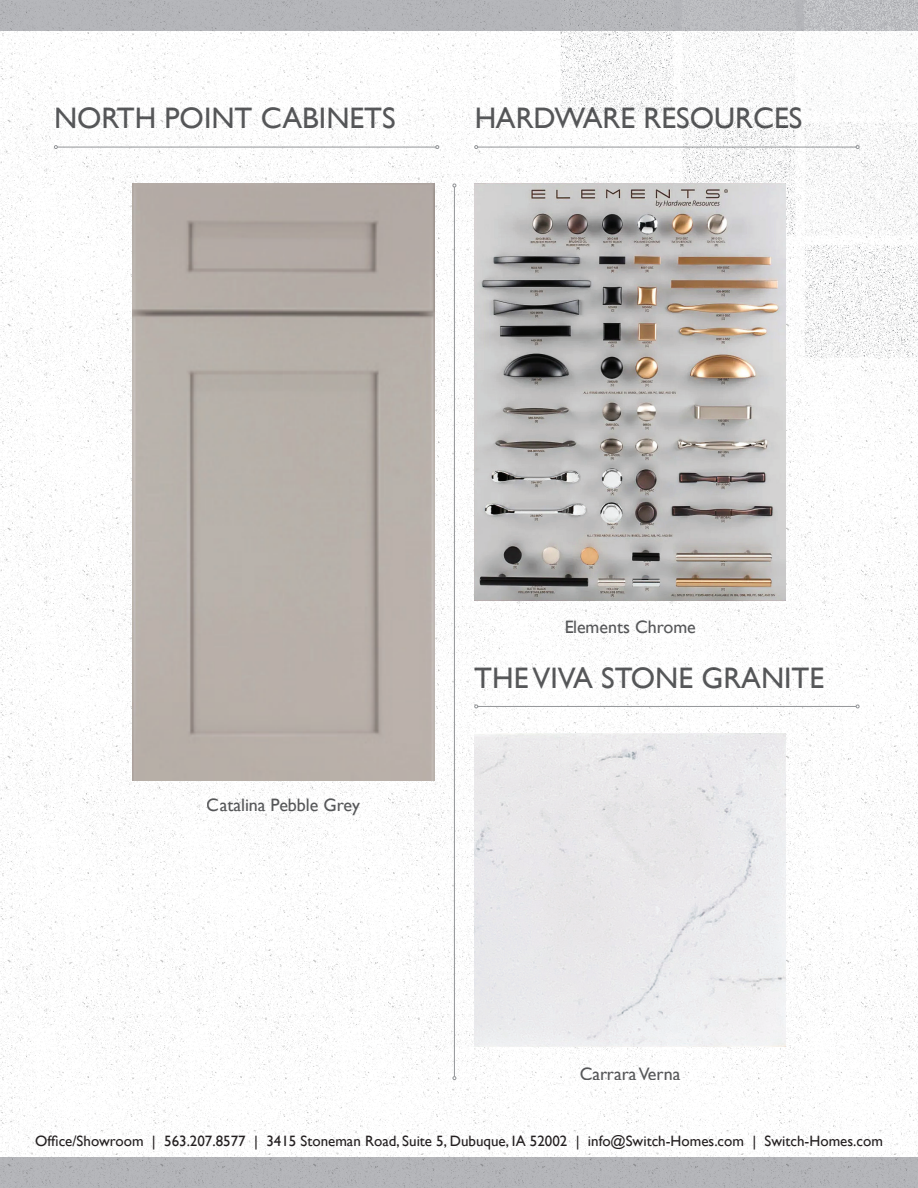
<style>
.page{position:relative;width:918px;height:1188px;background:#fff}
.page>*{position:absolute;margin:0;border:0;box-sizing:border-box;transform-origin:0 0}
.t1{font:29.7px "Gill Sans";color:#57585a}
.t2{font:18px "Gill Sans";color:#57585a}
.t3{font:15px "Gill Sans";color:#231f20}
</style>
<div class="page">
<img style="left:0;top:31px;width:918px;height:1126px">
<div style="left:0;top:0;width:918px;height:31px;background:#b6b7bb"></div>
<img style="left:559px;top:0;width:359px;height:358px">
<div style="left:0;top:1157px;width:918px;height:31px;background:#b6b7bb"></div>
<hr style="left:57px;top:147px;width:379px;height:1px;background:#939598">
<svg style="left:435px;top:145px;width:4px;height:4px"></svg>
<svg style="left:54px;top:145px;width:4px;height:4px"></svg>
<img style="left:132px;top:184px;width:303px;height:597px">
<hr style="left:478px;top:147px;width:378px;height:1px;background:#939598">
<svg style="left:856px;top:145px;width:4px;height:4px"></svg>
<svg style="left:474px;top:145px;width:4px;height:4px"></svg>
<hr style="left:478px;top:706px;width:378px;height:1px;background:#939598">
<svg style="left:856px;top:705px;width:4px;height:3px"></svg>
<svg style="left:474px;top:705px;width:4px;height:3px"></svg>
<img style="left:474px;top:184px;width:312px;height:417px">
<img style="left:474px;top:734px;width:312px;height:312px">
<hr style="left:454px;top:187px;width:1px;height:890px;background:#939598">
<h1 class="t1" style="left:54px;top:101px;width:343px">NORTH POINT CABINETS</h1>
<h1 class="t1" style="left:474px;top:101px;width:330px">HARDWARE RESOURCES</h1>
<p class="t2" style="left:207px;top:794px;width:154px">Catalina Pebble Grey</p>
<p class="t2" style="left:564px;top:617px;width:133px">Elements Chrome</p>
<h1 class="t1" style="left:474px;top:660px;width:352px">THE VIVA STONE GRANITE</h1>
<p class="t2" style="left:580px;top:1063px;width:102px">Carrara Verna</p>
<p class="t3" style="left:35px;top:1132px;width:849px">Office/Showroom | 563.207.8577 | 3415 Stoneman Road, Suite 5, Dubuque, IA 52002 | info@Switch-Homes.com | Switch-Homes.com</p>
</div>
